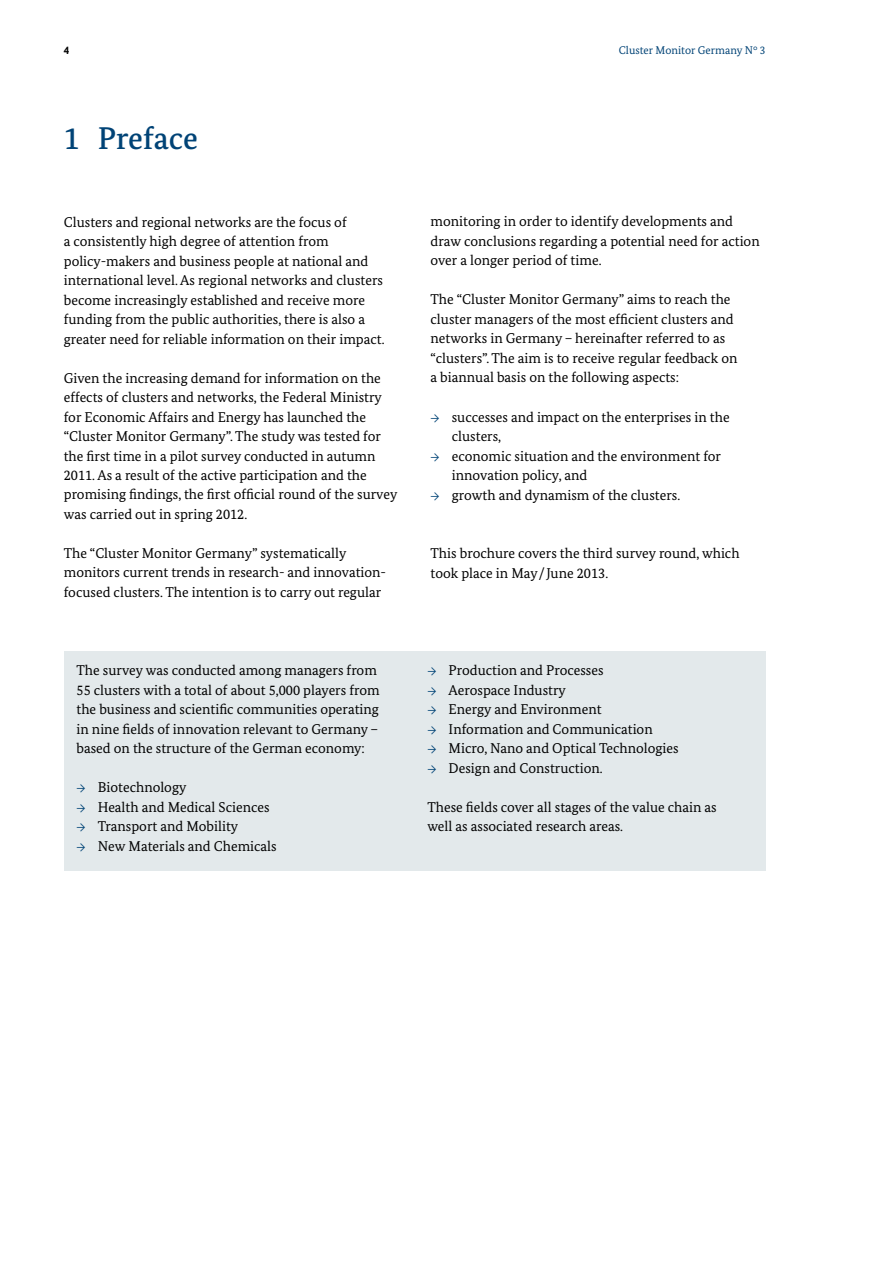
<style>
.page{position:relative;width:893px;height:1263px;background:#fff}
.page>*{position:absolute;margin:0;border:0;box-sizing:border-box;transform-origin:0 0}
.t1{font:500 31.5px "Bundes Serif";color:#004376}
.t2{font:14.25px/19.5px "Bundes Serif";color:#000}
.t3{font:11.25px "Bundes Serif";color:#004376}
.t4{font:700 11.25px "Bundes Sans";color:#000}
.s1{font-family:"Bundes Sans";font-size:11.55px;color:#004376}
</style>
<div class="page">
<div style="left:64px;top:651px;width:701px;height:219px;background:#e3e9eb"></div>
<p class="t4" style="left:64px;top:43px;width:7px">4</p>
<p class="t3" style="left:619px;top:43px;width:148px">Cluster Monitor Germany N° 3</p>
<h2 class="t1" style="left:64px;top:119px;width:136px">1 Preface</h2>
<p class="t2" style="left:64px;top:212px;width:322px">Clusters and regional networks are the focus of<br>a consistently high degree of attention from policy-makers and business people at national and international level. As regional networks and clusters become increasingly established and receive more funding from the public authorities, there is also a greater need for reliable information on their impact.</p>
<p class="t2" style="left:64px;top:368px;width:335px">Given the increasing demand for information on the effects of clusters and networks, the Federal Ministry for Economic Affairs and Energy has launched the “Cluster Monitor Germany”. The study was tested for the first time in a pilot survey conducted in autumn 2011. As a result of the active participation and the promising findings, the first official round of the survey was carried out in spring 2012.</p>
<p class="t2" style="left:64px;top:543px;width:324px">The “Cluster Monitor Germany” systematically monitors current trends in research- and innovation&shy;focused clusters. The intention is to carry out regular</p>
<p class="t2" style="left:77px;top:660px;width:305px">The survey was conducted among managers from 55 clusters with a total of about 5,000 players from the business and scientific communities operating in nine fields of innovation relevant to Germany – based on the structure of the German economy:</p>
<p class="t2" style="left:77px;top:777px;width:111px"><span class="s1">→</span> Biotechnology</p>
<p class="t2" style="left:77px;top:797px;width:195px"><span class="s1">→</span> Health and Medical Sciences</p>
<p class="t2" style="left:77px;top:816px;width:163px"><span class="s1">→</span> Transport and Mobility</p>
<p class="t2" style="left:77px;top:836px;width:202px"><span class="s1">→</span> New Materials and Chemicals</p>
<p class="t2" style="left:431px;top:212px;width:331px">monitoring in order to identify developments and draw conclusions regarding a potential need for action over a longer period of time.</p>
<p class="t2" style="left:431px;top:290px;width:308px">The “Cluster Monitor Germany” aims to reach the cluster managers of the most efficient clusters and networks in Germany – hereinafter referred to as “clusters”. The aim is to receive regular feedback on a biannual basis on the following aspects:</p>
<p class="t2" style="left:452px;top:407px;width:279px;text-indent:-21px"><span class="s1">→</span> successes and impact on the enterprises in the clusters,</p>
<p class="t2" style="left:452px;top:446px;width:271px;text-indent:-21px"><span class="s1">→</span> economic situation and the environment for innovation policy, and</p>
<p class="t2" style="left:431px;top:485px;width:251px"><span class="s1">→</span> growth and dynamism of the clusters.</p>
<p class="t2" style="left:431px;top:543px;width:311px">This brochure covers the third survey round, which took place in May/June 2013.</p>
<p class="t2" style="left:427px;top:660px;width:178px"><span class="s1">→</span> Production and Processes</p>
<p class="t2" style="left:427px;top:680px;width:140px"><span class="s1">→</span> Aerospace Industry</p>
<p class="t2" style="left:427px;top:699px;width:176px"><span class="s1">→</span> Energy and Environment</p>
<p class="t2" style="left:427px;top:719px;width:227px"><span class="s1">→</span> Information and Communication</p>
<p class="t2" style="left:427px;top:738px;width:253px"><span class="s1">→</span> Micro, Nano and Optical Technologies</p>
<p class="t2" style="left:427px;top:758px;width:177px"><span class="s1">→</span> Design and Construction.</p>
<p class="t2" style="left:427px;top:797px;width:291px">These fields cover all stages of the value chain as well as associated research areas.</p>
</div>
